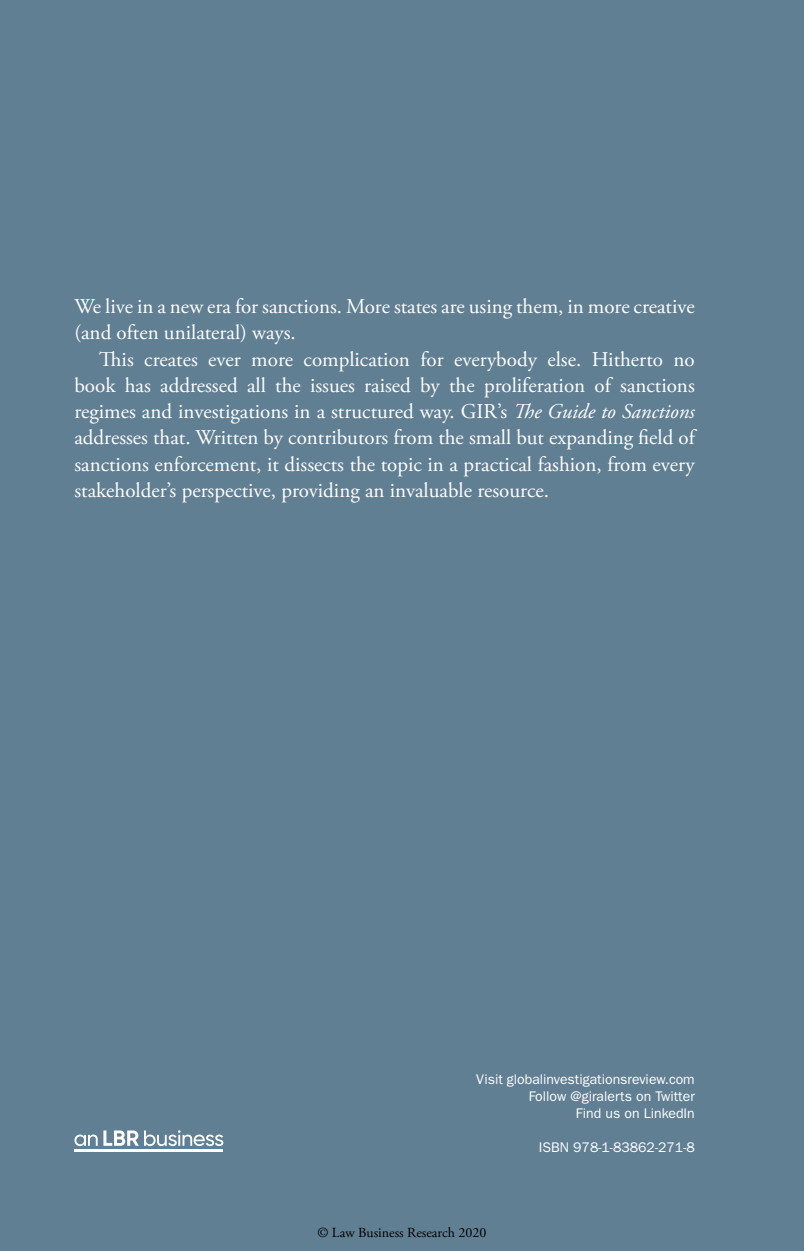
<style>
.page{position:relative;width:804px;height:1251px;background:#fff}
.page>*{position:absolute;margin:0;border:0;box-sizing:border-box;transform-origin:0 0}
.t1{font:21px/26.2px "Adobe Garamond Pro";color:#fff}
.t2{font:14px/16.8px "ITC Franklin Gothic Std";color:#fff;text-align:right}
.t3{font:14px "Adobe Garamond Pro";color:#000}
.s1{font-style:italic}
</style>
<div class="page">
<div style="left:0;top:0;width:804px;height:1250px;background:#617f93"></div>
<svg style="left:74px;top:1130px;width:149px;height:15px"></svg>
<hr style="left:74px;top:1148px;width:149px;height:3px;background:#fff">
<p class="t1" style="left:74px;top:294px;width:622px">We live in a new era for sanctions. More states are using them, in more creative (and often unilateral) ways.</p>
<p class="t1" style="left:74px;top:346px;width:622px;text-align:justify;text-indent:25px">This creates ever more complication for everybody else. Hitherto no book has addressed all the issues raised by the proliferation of sanctions regimes and investigations in a structured way. GIR’s <span class="s1">The Guide to Sanctions </span>addresses that. Written by contributors from the small but expanding field of sanctions enforcement, it dissects the topic in a practical fashion, from every stakeholder’s perspective, providing an invaluable resource.</p>
<p class="t2" style="left:476px;top:1071px;width:220px">Visit globalinvestigationsreview.com<br>Follow @giralerts on Twitter<br>Find us on LinkedIn</p>
<p class="t2" style="left:539px;top:1138px;width:157px">ISBN 978-1-83862-271-8</p>
<p class="t3" style="left:317px;top:1224px;width:171px">© Law Business Research 2020</p>
</div>
